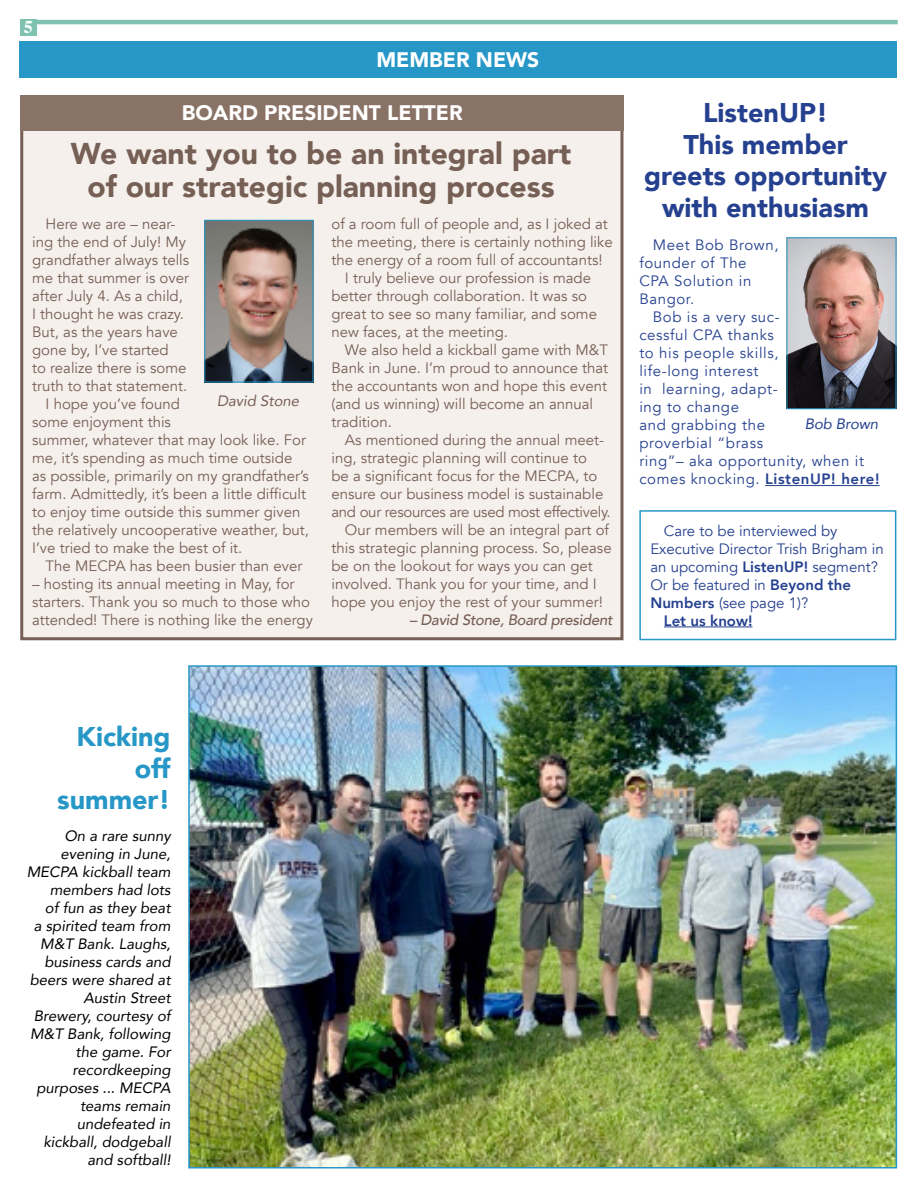
<style>
.page{position:relative;width:918px;height:1188px;background:#fff}
.page>*{position:absolute;margin:0;border:0;box-sizing:border-box;transform-origin:0 0}
.t1{font:900 30px/33px "Avenir";color:#765f54;text-align:center}
.t2{font:900 27px/31.5px "Avenir";color:#25408f;text-align:center}
.t3{font:900 27px/31.5px "Avenir";color:#2697c6;text-align:right}
.t4{font:900 21px "Avenir";color:#fff}
.t5{font:700 18px "Times";color:#fff}
.t6{font:15px/18px "Avenir";color:#765f54}
.t7{font:italic 15px/18px "Avenir";color:#000;text-align:right}
.t8{font:15px/18px "Avenir";letter-spacing:.04em;color:#25408f}
.t9{font:15px "Avenir";color:#25408f}
.t10{font:15px "Avenir";letter-spacing:-.02em;color:#765f54}
.t11{font:italic 500 15px "Avenir";letter-spacing:-.02em;color:#765f54}
.t12{font:italic 15px "Avenir";color:#765f54}
.t13{font:800 15px "Avenir";color:#25408f}
.t14{font:italic 15px "Avenir";letter-spacing:-.01em;color:#25408f}
.s1{font-weight:800}
</style>
<div class="page">
<hr style="left:36px;top:20px;width:862px;height:4px;background:#80c2b0">
<div style="left:20px;top:20px;width:16px;height:16px;background:#80c2b0"></div>
<div style="left:19px;top:41px;width:878px;height:37px;background:#2697c6"></div>
<hr style="left:765px;top:485px;width:115px;height:1px;background:#25408f">
<img style="left:789px;top:239px;width:105px;height:168px">
<div style="left:787px;top:237px;width:109px;height:172px;border:1px solid #2697c6"></div>
<div style="left:20px;top:120px;width:603px;height:520px;background:#f6f0ed;border:3px solid #765f54"></div>
<div style="left:20px;top:95px;width:604px;height:36px;background:#897266"></div>
<img style="left:206px;top:222px;width:105px;height:158px">
<div style="left:204px;top:220px;width:109px;height:162px;border:1px solid #2697c6"></div>
<img style="left:191px;top:668px;width:703px;height:497px">
<div style="left:188px;top:665px;width:709px;height:503px;border:2px solid #2697c6"></div>
<div style="left:639px;top:510px;width:257px;height:130px;background:#fff;border:2px solid #2697c6"></div>
<hr style="left:664px;top:627px;width:89px;height:1px;background:#25408f">
<p class="t5" style="left:24px;top:10px;width:10px">5</p>
<h3 class="t4" style="left:376px;top:42px;width:164px">MEMBER NEWS</h3>
<h3 class="t4" style="left:182px;top:95px;width:282px">BOARD PRESIDENT LETTER</h3>
<h1 class="t1" style="left:71px;top:136px;width:502px">We want you to be an integral part of our strategic planning process</h1>
<p class="t6" style="left:46px;top:215px;width:132px">Here we are – near-</p>
<p class="t6" style="left:32px;top:233px;width:155px">ing the end of July! My</p>
<p class="t6" style="left:32px;top:251px;width:159px">grandfather always tells</p>
<p class="t6" style="left:32px;top:269px;width:158px">me that summer is over</p>
<p class="t6" style="left:32px;top:287px;width:152px">after July 4. As a child,</p>
<p class="t6" style="left:32px;top:305px;width:153px">I thought he was crazy.</p>
<p class="t6" style="left:32px;top:323px;width:147px">But, as the years have</p>
<p class="t6" style="left:32px;top:341px;width:138px">gone by, I’ve started</p>
<p class="t6" style="left:32px;top:359px;width:156px">to realize there is some</p>
<p class="t6" style="left:32px;top:377px;width:157px">truth to that statement.</p>
<p class="t6" style="left:46px;top:395px;width:136px">I hope you’ve found</p>
<p class="t6" style="left:32px;top:413px;width:140px">some enjoyment this</p>
<p class="t6" style="left:32px;top:431px;width:275px">summer, whatever that may look like. For</p>
<p class="t6" style="left:32px;top:449px;width:262px">me, it’s spending as much time outside</p>
<p class="t6" style="left:32px;top:467px;width:278px">as possible, primarily on my grandfather’s</p>
<p class="t6" style="left:32px;top:485px;width:276px">farm. Admittedly, it’s been a little difficult</p>
<p class="t6" style="left:32px;top:503px;width:270px">to enjoy time outside this summer given</p>
<p class="t6" style="left:32px;top:521px;width:278px">the relatively uncooperative weather, but,</p>
<p class="t6" style="left:32px;top:539px;width:212px">I’ve tried to make the best of it.</p>
<p class="t6" style="left:46px;top:557px;width:258px">The MECPA has been busier than ever</p>
<p class="t6" style="left:32px;top:575px;width:282px">– hosting its annual meeting in May, for starters. Thank you so much to those who attended! There is nothing like the energy</p>
<p class="t6" style="left:331px;top:215px;width:278px">of a room full of people and, as I joked at</p>
<p class="t6" style="left:331px;top:233px;width:283px">the meeting, there is certainly nothing like</p>
<p class="t6" style="left:331px;top:251px;width:273px">the energy of a room full of accountants!</p>
<p class="t6" style="left:345px;top:269px;width:248px">I truly believe our profession is made</p>
<p class="t6" style="left:331px;top:287px;width:257px">better through collaboration. It was so</p>
<p class="t6" style="left:331px;top:305px;width:267px">great to see so many familiar, and some</p>
<p class="t6" style="left:331px;top:323px;width:178px">new faces, at the meeting.</p>
<p class="t6" style="left:345px;top:341px;width:265px">We also held a kickball game with M&amp;T</p>
<p class="t6" style="left:331px;top:359px;width:278px">Bank in June. I’m proud to announce that</p>
<p class="t6" style="left:331px;top:377px;width:277px">the accountants won and hope this event</p>
<p class="t6" style="left:331px;top:395px;width:263px">(and us winning) will become an annual</p>
<p class="t6" style="left:331px;top:413px;width:62px">tradition.</p>
<p class="t6" style="left:345px;top:431px;width:261px">As mentioned during the annual meet-</p>
<p class="t6" style="left:331px;top:449px;width:257px">ing, strategic planning will continue to</p>
<p class="t6" style="left:331px;top:467px;width:267px">be a significant focus for the MECPA, to</p>
<p class="t6" style="left:331px;top:485px;width:273px">ensure our business model is sustainable</p>
<p class="t10" style="left:331px;top:503px;width:281px">and our resources are used most effectively.</p>
<p class="t6" style="left:345px;top:521px;width:266px">Our members will be an integral part of</p>
<p class="t6" style="left:331px;top:539px;width:282px">this strategic planning process. So, please</p>
<p class="t6" style="left:331px;top:557px;width:263px">be on the lookout for ways you can get</p>
<p class="t6" style="left:331px;top:575px;width:267px">involved. Thank you for your time, and I</p>
<p class="t6" style="left:331px;top:593px;width:273px">hope you enjoy the rest of your summer!</p>
<p class="t11" style="left:409px;top:611px;width:205px">– David Stone, Board president</p>
<p class="t12" style="left:217px;top:392px;width:84px">David Stone</p>
<h2 class="t2" style="left:644px;top:96px;width:244px">ListenUP!<br>This member greets opportunity with enthusiasm</h2>
<p class="t8" style="left:639px;top:237px;width:141px;text-indent:14px">Meet Bob Brown, founder of The<br>CPA Solution in<br>Bangor.</p>
<p class="t8" style="left:639px;top:309px;width:242px;text-indent:14px">Bob is a very suc-<br>cessful CPA thanks<br>to his people skills,<br>life-long interest<br>in learning, adapt-<br>ing to change<br>and grabbing the<br>proverbial “brass<br>ring”– aka opportunity, when it comes knocking. <span class="s1">ListenUP! here!</span></p>
<p class="t14" style="left:805px;top:415px;width:75px">Bob Brown</p>
<p class="t9" style="left:664px;top:522px;width:175px">Care to be interviewed by</p>
<p class="t9" style="left:650px;top:540px;width:235px">Executive Director Trish Brigham in</p>
<p class="t9" style="left:650px;top:558px;width:229px">an upcoming <span class="s1">ListenUP!</span> segment?</p>
<p class="t9" style="left:650px;top:576px;width:202px">Or be featured in <span class="s1">Beyond the</span></p>
<p class="t8" style="left:650px;top:594px;width:159px"><span class="s1">Numbers</span> (see page 1)?</p>
<p class="t13" style="left:664px;top:609px;width:90px">Let us know!</p>
<h2 class="t3" style="left:57px;top:720px;width:115px">Kicking off summer!</h2>
<p class="t7" style="left:27px;top:826px;width:145px">On a rare sunny evening in June,<br>MECPA kickball team members had lots<br>of fun as they beat<br>a spirited team from<br>M&amp;T Bank. Laughs, business cards and beers were shared at<br>Austin Street<br>Brewery, courtesy of<br>M&amp;T Bank, following the game. For recordkeeping purposes ... MECPA teams remain undefeated in kickball, dodgeball and softball!</p>
</div>
